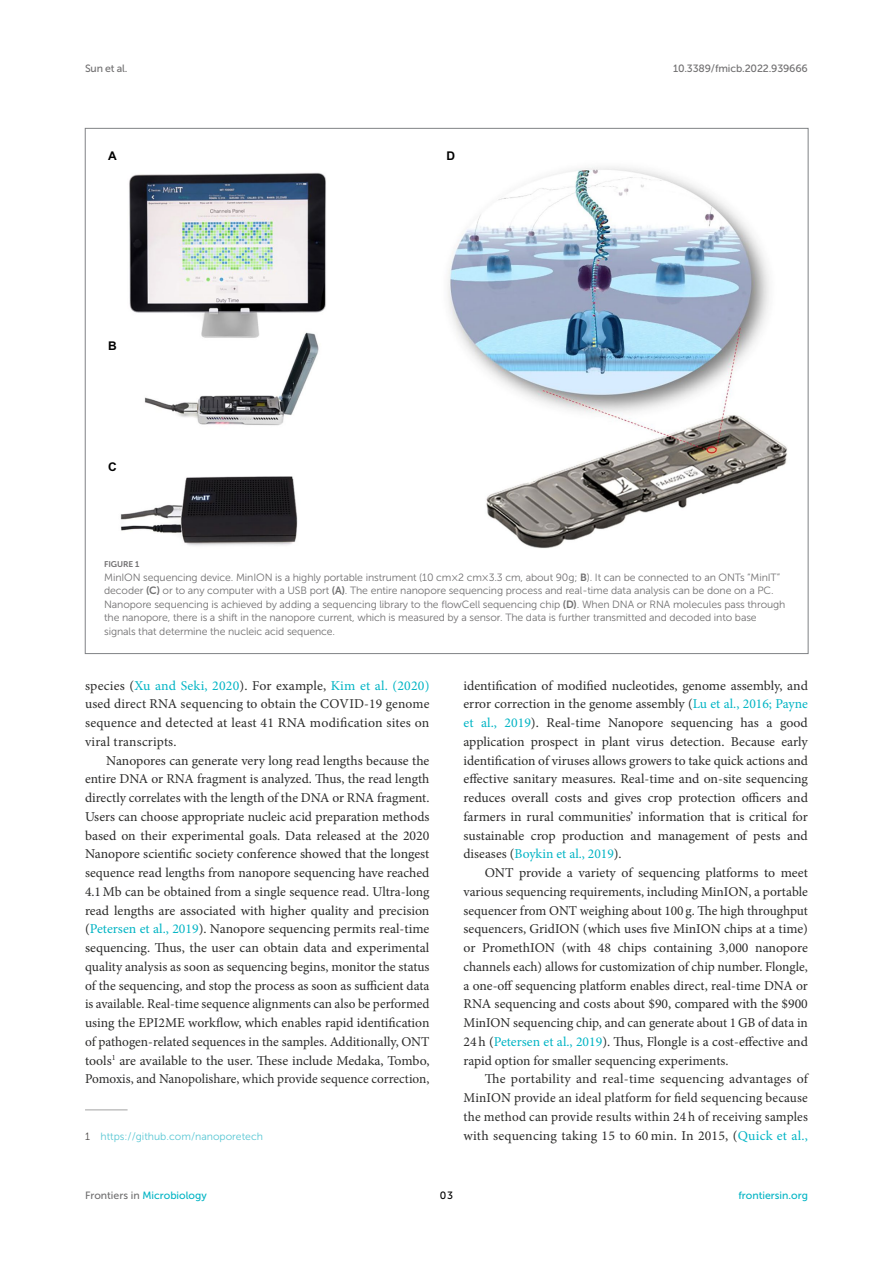
<style>
.page{position:relative;width:893px;height:1263px;background:#fff}
.page>*{position:absolute;margin:0;border:0;box-sizing:border-box;transform-origin:0 0}
.TEXT{font:13.5px/18.8px "Minion Pro";letter-spacing:.005em;color:#2b2b2a;text-align:justify}
.t1{font:700 12px "Arial";color:#000}
.FIG_LEG{font:10.5px/13.5px "Museo Sans 300";letter-spacing:-.01em;color:#706f70}
.t2{font:10.5px "Museo Sans 500";color:#00b4c4}
.t3{font:10.5px "Museo Sans 500";letter-spacing:-.015em;color:#706f70}
.FOOTNOTE{font:10.5px "Museo Sans 300";color:#56c6d3}
.t4{font:10.5px "Museo Sans 500";color:#000}
.FIG_HD{font:8.25px "Museo Sans 700";letter-spacing:-.01em;color:#706f70}
.s1{font-family:"Museo Sans 700"}
.s2{color:#00b4c4}
.s3{color:#4c4948}
.s4{color:#706f70}
</style>
<div class="page">
<hr style="left:85px;top:1109px;width:43px;height:1px;background:#a2a3a3">
<img style="left:120px;top:167px;width:668px;height:381px">
<p class="t3" style="left:85px;top:63px;width:44px">Sun et al.</p>
<p class="t3" style="left:673px;top:63px;width:136px">10.3389/fmicb.2022.939666</p>
<p class="t1" style="left:108px;top:147px;width:10px">A</p>
<p class="t1" style="left:108px;top:337px;width:10px">B</p>
<p class="t1" style="left:108px;top:459px;width:10px">C</p>
<p class="t1" style="left:447px;top:147px;width:10px">D</p>
<p class="FIG_HD" style="left:104px;top:560px;width:37px">FIGURE 1</p>
<p class="FIG_LEG" style="left:104px;top:570px;width:683px">MinION sequencing device. MinION is a highly portable instrument (10 cm × 2 cm × 3.3 cm, about 90 g; <span class="s1">B</span>). It can be connected to an ONTs “MinIT” decoder <span class="s1">(C)</span> or to any computer with a USB port <span class="s1">(A)</span>. The entire nanopore sequencing process and real-time data analysis can be done on a PC.<br>Nanopore sequencing is achieved by adding a sequencing library to the flowCell sequencing chip <span class="s1">(D)</span>. When DNA or RNA molecules pass through the nanopore, there is a shift in the nanopore current, which is measured by a sensor. The data is further transmitted and decoded into base signals that determine the nucleic acid sequence.</p>
<p class="TEXT" style="left:85px;top:676px;width:346px">species (<span class="s2">Xu and Seki, 2020</span>). For example, <span class="s2">Kim et al. (2020) </span>used direct RNA sequencing to obtain the COVID-19 genome sequence and detected at least 41 RNA modification sites on viral transcripts.</p>
<p class="TEXT" style="left:85px;top:751px;width:346px;text-indent:21px">Nanopores can generate very long read lengths because the entire DNA or RNA fragment is analyzed. Thus, the read length directly correlates with the length of the DNA or RNA fragment.<br>Users can choose appropriate nucleic acid preparation methods based on their experimental goals. Data released at the 2020<br>Nanopore scientific society conference showed that the longest sequence read lengths from nanopore sequencing have reached 4.1Mb can be obtained from a single sequence read. Ultra-long read lengths are associated with higher quality and precision (<span class="s2">Petersen et al., 2019</span>). Nanopore sequencing permits real-time sequencing. Thus, the user can obtain data and experimental quality analysis as soon as sequencing begins, monitor the status of the sequencing, and stop the process as soon as sufficient data is available. Real-time sequence alignments can also be performed using the EPI2ME workflow, which enables rapid identification of pathogen-related sequences in the samples. Additionally, ONT tools<sup>1</sup> are available to the user. These include Medaka, Tombo, Pomoxis, and Nanopolishare, which provide sequence correction,</p>
<p class="FOOTNOTE" style="left:85px;top:1130px;width:180px"><span class="s3">1</span> https://github.com/nanoporetech</p>
<p class="TEXT" style="left:463px;top:676px;width:346px">identification of modified nucleotides, genome assembly, and error correction in the genome assembly (<span class="s2">Lu et al., 2016; Payne et al., 2019</span>). Real-time Nanopore sequencing has a good application prospect in plant virus detection. Because early identification of viruses allows growers to take quick actions and effective sanitary measures. Real-time and on-site sequencing reduces overall costs and gives crop protection officers and farmers in rural communities’ information that is critical for sustainable crop production and management of pests and diseases (<span class="s2">Boykin et al., 2019</span>).</p>
<p class="TEXT" style="left:463px;top:863px;width:346px;text-indent:21px">ONT provide a variety of sequencing platforms to meet various sequencing requirements, including MinION, a portable sequencer from ONT weighing about 100 g. The high throughput sequencers, GridION (which uses five MinION chips at a time) or PromethION (with 48 chips containing 3,000 nanopore channels each) allows for customization of chip number. Flongle, a one-off sequencing platform enables direct, real-time DNA or RNA sequencing and costs about $90, compared with the $900<br>MinION sequencing chip, and can generate about 1GB of data in 24h (<span class="s2">Petersen et al., 2019</span>). Thus, Flongle is a cost-effective and rapid option for smaller sequencing experiments.</p>
<p class="TEXT" style="left:463px;top:1070px;width:346px;text-indent:21px">The portability and real-time sequencing advantages of MinION provide an ideal platform for field sequencing because the method can provide results within 24 h of receiving samples with sequencing taking 15 to 60 min. In 2015, (<span class="s2">Quick et al.,</span></p>
<p class="t2" style="left:85px;top:1190px;width:123px"><span class="s4">Frontiers in</span> Microbiology</p>
<p class="t4" style="left:440px;top:1190px;width:15px">03</p>
<p class="t2" style="left:738px;top:1190px;width:71px">frontiersin.org</p>
</div>
